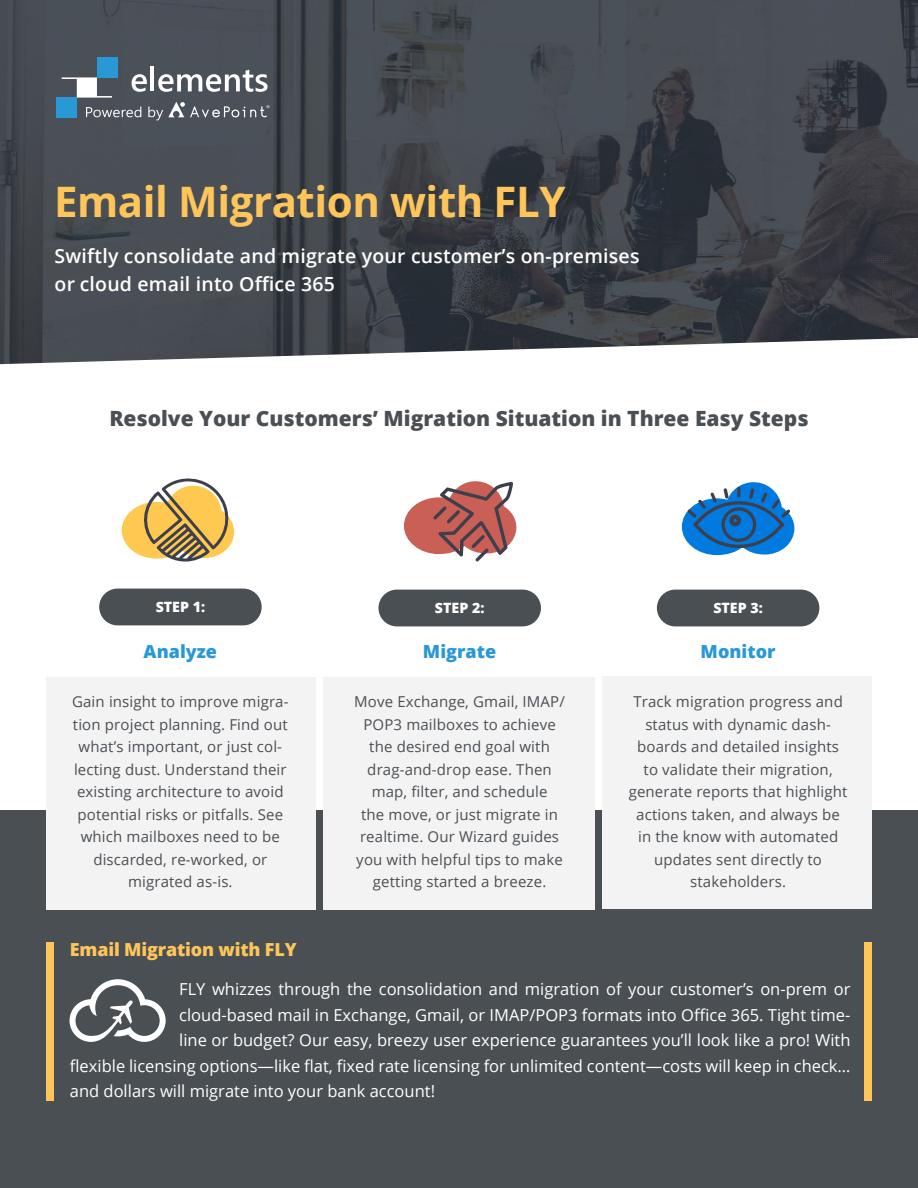
<style>
.page{position:relative;width:918px;height:1188px;background:#fff}
.page>*{position:absolute;margin:0;border:0;box-sizing:border-box;transform-origin:0 0}
.t1{font:700 42px "Open Sans";letter-spacing:-.01em;color:#fec65a}
.t2{font:800 21px "Open Sans";color:#4a4f54}
.t3{font:600 19.5px/28.5px "Open Sans";letter-spacing:.01em;color:#fff}
.t4{font:800 18px "Open Sans";color:#2998d5}
.t5{font:800 18px "Open Sans";letter-spacing:-.01em;color:#fec65a}
.t6{font:16.5px "Open Sans";color:#fff}
.t7{font:15px/22.5px "Open Sans";letter-spacing:.01em;color:#4a4f54;text-align:center}
.t8{font:800 14.25px "Open Sans";color:#fff}
</style>
<div class="page">
<img style="left:0;top:0;width:918px;height:364px">
<div style="left:0;top:810px;width:918px;height:378px;background:#4a4f54"></div>
<div style="left:602px;top:676px;width:270px;height:233px;background:#f3f3f3"></div>
<div style="left:323px;top:677px;width:272px;height:233px;background:#f3f3f3"></div>
<div style="left:46px;top:677px;width:270px;height:233px;background:#f3f3f3"></div>
<svg style="left:122px;top:478px;width:112px;height:84px"></svg>
<svg style="left:404px;top:481px;width:112px;height:80px"></svg>
<svg style="left:682px;top:482px;width:112px;height:73px"></svg>
<div style="left:99px;top:589px;width:163px;height:36px;background:#4a4f54;border-radius:18px"></div>
<div style="left:657px;top:590px;width:162px;height:36px;background:#4a4f54;border-radius:18px"></div>
<div style="left:378px;top:590px;width:163px;height:36px;background:#4a4f54;border-radius:18px"></div>
<div style="left:864px;top:943px;width:8px;height:158px;background:#fec65a"></div>
<svg style="left:70px;top:979px;width:96px;height:63px"></svg>
<div style="left:97px;top:57px;width:20px;height:20px;background:#2899d5"></div>
<div style="left:57px;top:98px;width:20px;height:20px;background:#2899d5"></div>
<svg style="left:62px;top:77px;width:50px;height:21px"></svg>
<svg style="left:132px;top:74px;width:15px;height:18px"></svg>
<hr style="left:151px;top:67px;width:3px;height:24px;background:#fff">
<svg style="left:158px;top:70px;width:110px;height:22px"></svg>
<svg style="left:86px;top:107px;width:55px;height:10px"></svg>
<svg style="left:148px;top:102px;width:121px;height:18px;background:#666c73"></svg>
<div style="left:46px;top:943px;width:8px;height:158px;background:#fec65a"></div>
<h1 class="t1" style="left:54px;top:172px;width:513px">Email Migration with FLY</h1>
<h3 class="t3" style="left:55px;top:241px;width:586px">Swiftly consolidate and migrate your customer’s on-premises or cloud email into Office 365</h3>
<h2 class="t2" style="left:109px;top:403px;width:701px">Resolve Your Customers’ Migration Situation in Three Easy Steps</h2>
<p class="t8" style="left:156px;top:596px;width:51px">STEP 1:</p>
<p class="t8" style="left:435px;top:597px;width:51px">STEP 2:</p>
<p class="t8" style="left:713px;top:597px;width:51px">STEP 3:</p>
<p class="t4" style="left:144px;top:638px;width:75px">Analyze</p>
<p class="t7" style="left:72px;top:690px;width:218px">Gain insight to improve migra&shy;tion project planning. Find out what’s important, or just col&shy;lecting dust. Understand their existing architecture to avoid potential risks or pitfalls. See which mailboxes need to be discarded, re-worked, or migrated as-is.</p>
<p class="t4" style="left:423px;top:637px;width:75px">Migrate</p>
<p class="t7" style="left:354px;top:690px;width:212px">Move Exchange, Gmail, IMAP/<br>POP3 mailboxes to achieve the desired end goal with drag-and-drop ease. Then map, filter, and schedule<br>the move, or just migrate in realtime. Our Wizard guides you with helpful tips to make getting started a breeze.</p>
<p class="t4" style="left:701px;top:638px;width:76px">Monitor</p>
<p class="t7" style="left:629px;top:690px;width:220px">Track migration progress and status with dynamic dash&shy;boards and detailed insights to validate their migration, generate reports that highlight actions taken, and always be in the know with automated updates sent directly to stakeholders.</p>
<p class="t5" style="left:70px;top:936px;width:228px">Email Migration with FLY</p>
<p class="t6" style="left:179px;top:978px;width:673px">FLY whizzes through the consolidation and migration of your customer’s on-prem or</p>
<p class="t6" style="left:179px;top:1003px;width:673px">cloud-based mail in Exchange, Gmail, or IMAP/POP3 formats into Office 365. Tight time-</p>
<p class="t6" style="left:179px;top:1029px;width:673px">line or budget? Our easy, breezy user experience guarantees you’ll look like a pro! With</p>
<p class="t6" style="left:70px;top:1054px;width:782px">flexible licensing options—like flat, fixed rate licensing for unlimited content—costs will keep in check…</p>
<p class="t6" style="left:70px;top:1080px;width:367px">and dollars will migrate into your bank account!</p>
</div>
